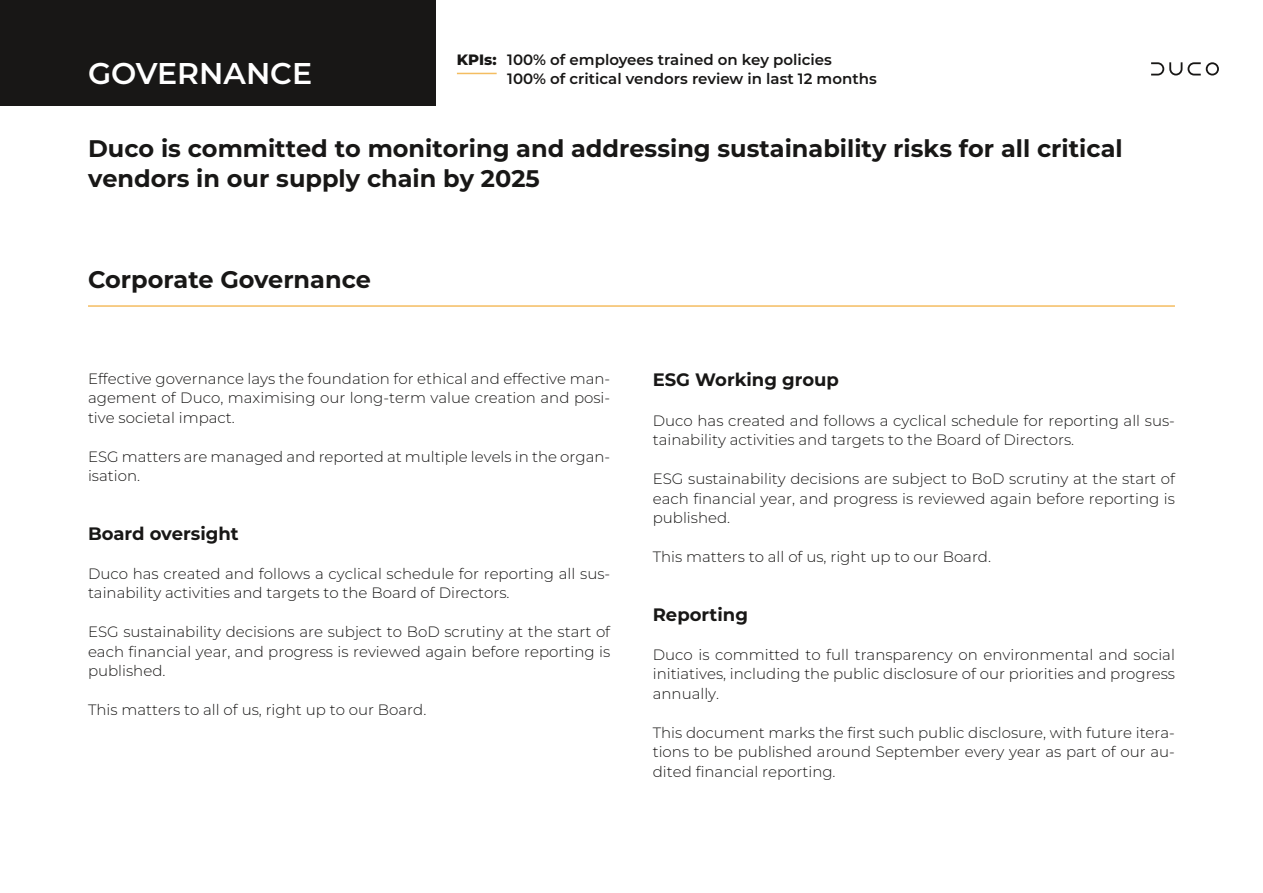
<style>
.page{position:relative;width:1263px;height:893px;background:#fff}
.page>*{position:absolute;margin:0;border:0;box-sizing:border-box;transform-origin:0 0}
.t1{font:600 30px "Montserrat";color:#fff}
.t2{font:700 24px/30px "Montserrat";color:#181716}
.t3{font:700 18px "Montserrat";color:#181716}
.t4{font:100 15px/19.5px "Montserrat";color:#181716;text-align:justify}
.t5{font:600 15px/19.5px "Montserrat";color:#181716}
.t6{font:800 15px "Montserrat";color:#181716}
</style>
<div class="page">
<svg style="left:1151px;top:62px;width:68px;height:14px"></svg>
<div style="left:0;top:0;width:436px;height:105px;background:#181716"></div>
<hr style="left:457px;top:73px;width:40px;height:1px;background:#f4bd61">
<hr style="left:88px;top:305px;width:1087px;height:2px;background:#f4bd61">
<h1 class="t1" style="left:88px;top:52px;width:226px">GOVERNANCE</h1>
<p class="t5" style="left:507px;top:49px;width:371px">100% of employees trained on key policies<br>100% of critical vendors review in last 12 months</p>
<p class="t6" style="left:457px;top:48px;width:41px">KPIs:</p>
<h2 class="t2" style="left:88px;top:132px;width:1036px">Duco is committed to monitoring and addressing sustainability risks for all critical vendors in our supply chain by 2025</h2>
<h2 class="t2" style="left:88px;top:264px;width:284px">Corporate Governance</h2>
<p class="t4" style="left:88px;top:368px;width:524px">Effective governance lays the foundation for ethical and effective man&shy;agement of Duco, maximising our long-term value creation and posi&shy;tive societal impact.</p>
<p class="t4" style="left:88px;top:446px;width:524px">ESG matters are managed and reported at multiple levels in the organ&shy;isation.</p>
<p class="t3" style="left:88px;top:520px;width:152px">Board oversight</p>
<p class="t4" style="left:88px;top:563px;width:524px">Duco has created and follows a cyclical schedule for reporting all sus&shy;tainability activities and targets to the Board of Directors.</p>
<p class="t4" style="left:88px;top:622px;width:524px">ESG sustainability decisions are subject to BoD scrutiny at the start of each financial year, and progress is reviewed again before reporting is published.</p>
<p class="t4" style="left:88px;top:700px;width:340px">This matters to all of us, right up to our Board.</p>
<p class="t3" style="left:653px;top:367px;width:188px">ESG Working group</p>
<p class="t4" style="left:653px;top:410px;width:524px">Duco has created and follows a cyclical schedule for reporting all sus&shy;tainability activities and targets to the Board of Directors.</p>
<p class="t4" style="left:653px;top:468px;width:524px">ESG sustainability decisions are subject to BoD scrutiny at the start of each financial year, and progress is reviewed again before reporting is published.</p>
<p class="t4" style="left:653px;top:546px;width:340px">This matters to all of us, right up to our Board.</p>
<p class="t3" style="left:653px;top:601px;width:97px">Reporting</p>
<p class="t4" style="left:653px;top:644px;width:524px">Duco is committed to full transparency on environmental and social initiatives, including the public disclosure of our priorities and progress annually.</p>
<p class="t4" style="left:653px;top:722px;width:524px">This document marks the first such public disclosure, with future itera&shy;tions to be published around September every year as part of our au&shy;dited financial reporting.</p>
</div>
